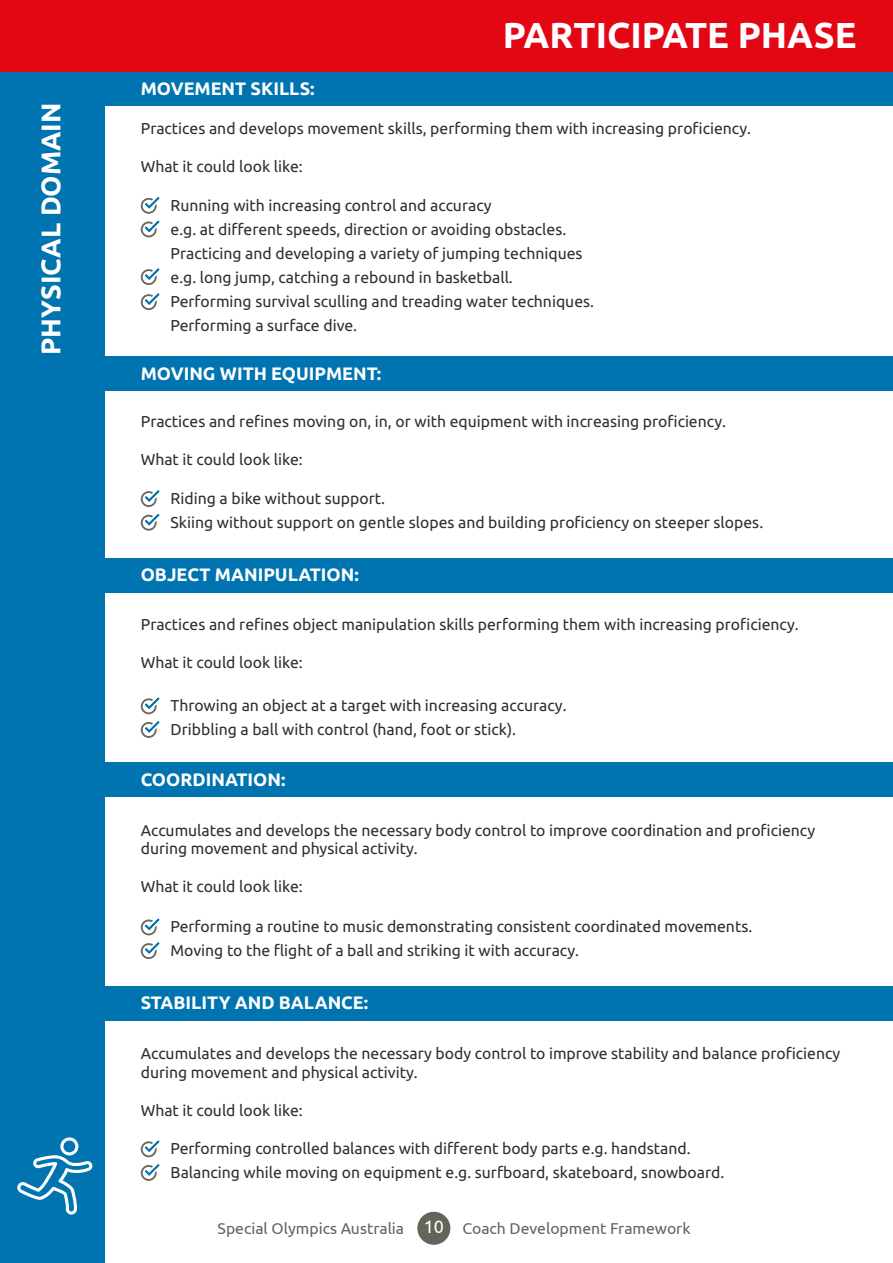
<style>
.page{position:relative;width:893px;height:1263px;background:#fff}
.page>*{position:absolute;margin:0;border:0;box-sizing:border-box;transform-origin:0 0}
.t1{font:700 36px "Ubuntu";color:#fff}
.t2{font:700 27px "Ubuntu";color:#fff}
.t3{font:700 18px "Ubuntu";color:#fff}
.t4{font:15.75px/24px "Ubuntu";color:#322e2c}
.t5{font:15.75px "Ubuntu";color:#64645a}
.s1{font-size:18px;color:#fff}
</style>
<div class="page">
<div style="left:417px;top:1212px;width:33px;height:33px;background:#64645a;border-radius:50%"></div>
<div style="left:105px;top:71px;width:788px;height:35px;background:#0074b1"></div>
<svg style="left:141px;top:197px;width:18px;height:17px"></svg>
<svg style="left:141px;top:221px;width:18px;height:16px"></svg>
<svg style="left:141px;top:268px;width:18px;height:17px"></svg>
<svg style="left:141px;top:293px;width:18px;height:17px"></svg>
<div style="left:105px;top:356px;width:788px;height:35px;background:#0074b1"></div>
<div style="left:105px;top:558px;width:788px;height:35px;background:#0074b1"></div>
<svg style="left:141px;top:490px;width:18px;height:17px"></svg>
<svg style="left:141px;top:514px;width:18px;height:17px"></svg>
<svg style="left:141px;top:697px;width:18px;height:17px"></svg>
<svg style="left:141px;top:721px;width:18px;height:17px"></svg>
<div style="left:105px;top:762px;width:788px;height:35px;background:#0074b1"></div>
<svg style="left:141px;top:918px;width:18px;height:17px"></svg>
<svg style="left:141px;top:942px;width:18px;height:17px"></svg>
<div style="left:105px;top:986px;width:788px;height:35px;background:#0074b1"></div>
<svg style="left:141px;top:1140px;width:18px;height:17px"></svg>
<svg style="left:141px;top:1164px;width:18px;height:17px"></svg>
<div style="left:0;top:53px;width:105px;height:1210px;background:#0074b1"></div>
<svg style="left:17px;top:1137px;width:75px;height:77px"></svg>
<div style="left:0;top:0;width:893px;height:71px;background:#e30613"></div>
<h2 class="t2" style="left:33px;top:355px;width:254px;rotate:-90deg">PHYSICAL DOMAIN</h2>
<h1 class="t1" style="left:503px;top:12px;width:355px">PARTICIPATE PHASE</h1>
<p class="t3" style="left:141px;top:77px;width:175px">MOVEMENT SKILLS:</p>
<p class="t4" style="left:141px;top:117px;width:612px">Practices and develops movement skills, performing them with increasing proficiency.</p>
<p class="t4" style="left:141px;top:155px;width:163px">What it could look like:</p>
<p class="t4" style="left:171px;top:194px;width:425px">Running with increasing control and accuracy<br>e.g. at different speeds, direction or avoiding obstacles.<br>Practicing and developing a variety of jumping techniques e.g. long jump, catching a rebound in basketball.<br>Performing survival sculling and treading water techniques.<br>Performing a surface dive.</p>
<p class="t3" style="left:141px;top:362px;width:242px">MOVING WITH EQUIPMENT:</p>
<p class="t4" style="left:141px;top:411px;width:587px">Practices and refines moving on, in, or with equipment with increasing proficiency.</p>
<p class="t4" style="left:141px;top:448px;width:163px">What it could look like:</p>
<p class="t4" style="left:171px;top:487px;width:594px">Riding a bike without support.<br>Skiing without support on gentle slopes and building proficiency on steeper slopes.</p>
<p class="t3" style="left:141px;top:563px;width:220px">OBJECT MANIPULATION:</p>
<p class="t4" style="left:141px;top:613px;width:659px">Practices and refines object manipulation skills performing them with increasing proficiency.</p>
<p class="t4" style="left:141px;top:651px;width:163px">What it could look like:</p>
<p class="t4" style="left:171px;top:695px;width:398px">Throwing an object at a target with increasing accuracy.<br>Dribbling a ball with control (hand, foot or stick).</p>
<p class="t3" style="left:141px;top:768px;width:146px">COORDINATION:</p>
<p class="t4" style="left:141px;top:821px;width:676px;line-height:18.9px">Accumulates and develops the necessary body control to improve coordination and proficiency during movement and physical activity.</p>
<p class="t4" style="left:141px;top:876px;width:163px">What it could look like:</p>
<p class="t4" style="left:171px;top:916px;width:583px">Performing a routine to music demonstrating consistent coordinated movements.<br>Moving to the flight of a ball and striking it with accuracy.</p>
<p class="t3" style="left:141px;top:991px;width:229px">STABILITY AND BALANCE:</p>
<p class="t4" style="left:141px;top:1045px;width:701px;line-height:18.9px">Accumulates and develops the necessary body control to improve stability and balance proficiency during movement and physical activity.</p>
<p class="t4" style="left:141px;top:1099px;width:163px">What it could look like:</p>
<p class="t4" style="left:171px;top:1137px;width:555px">Performing controlled balances with different body parts e.g. handstand.<br>Balancing while moving on equipment e.g. surfboard, skateboard, snowboard.</p>
<p class="t5" style="left:218px;top:1219px;width:474px">Special Olympics Australia <span class="s1">10</span> Coach Development Framework</p>
</div>
